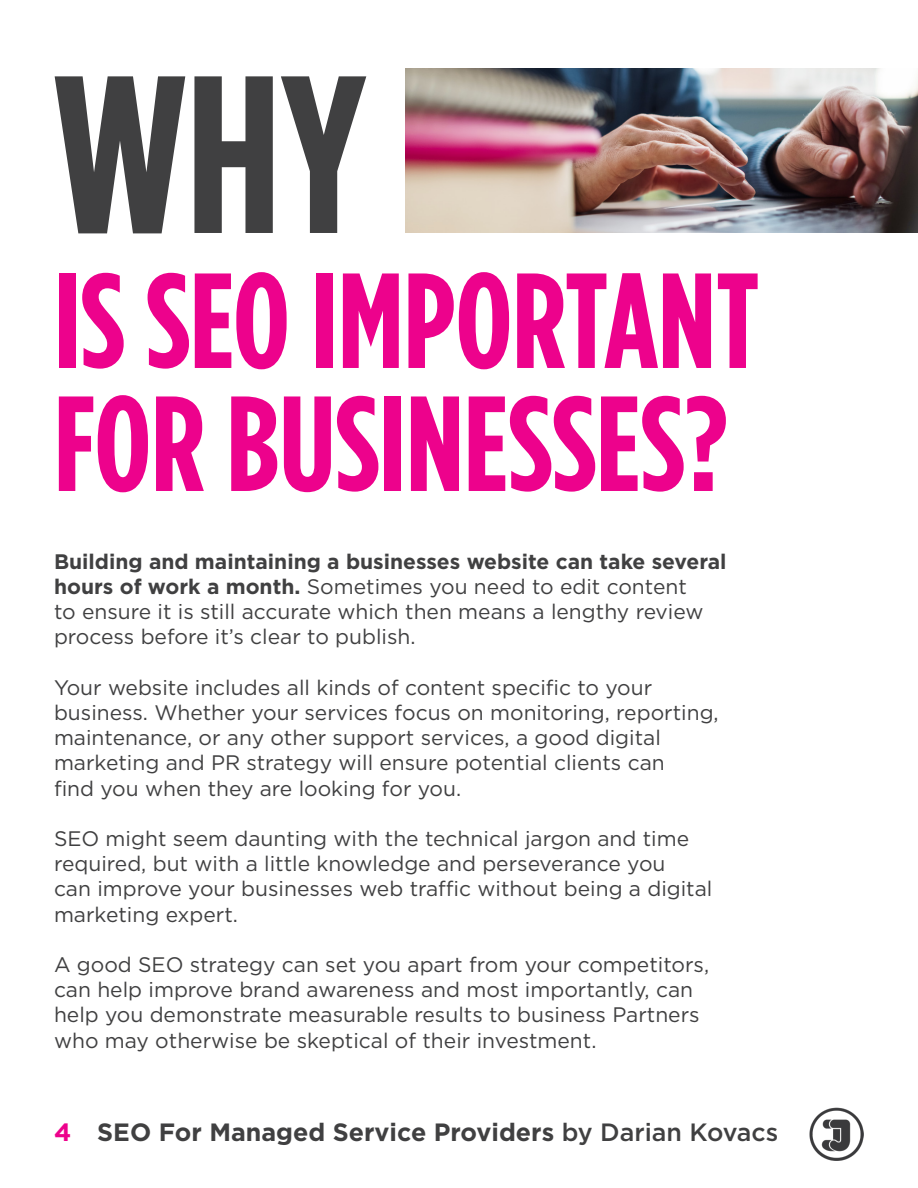
<style>
.page{position:relative;width:918px;height:1188px;background:#fff}
.page>*{position:absolute;margin:0;border:0;box-sizing:border-box;transform-origin:0 0}
.t1{font:700 223.8px "Gotham Condensed";color:#404041}
.t2{font:700 135px "Gotham Condensed";color:#ed028c}
.t3{font:700 25.05px "Gotham";color:#404041}
.t4{font:21px "Gotham";color:#404041}
.t5{font:700 21px "Gotham";color:#404041}
.s1{font-weight:700}
.s2{color:#ed028c}
.s3{font-weight:500}
</style>
<div class="page">
<img style="left:810px;top:1107px;width:54px;height:54px">
<img style="left:405px;top:68px;width:513px;height:164px">
<p class="t1" style="left:54px;top:23px;width:314px">WHY</p>
<p class="t2" style="left:54px;top:241px;width:707px">IS SEO IMPORTANT</p>
<p class="t2" style="left:54px;top:364px;width:675px">FOR BUSINESSES?</p>
<p class="t5" style="left:54px;top:547px;width:674px">Building and maintaining a businesses website can take several</p>
<p class="t4" style="left:54px;top:573px;width:634px"><span class="s1">hours of work a month.</span> Sometimes you need to edit content</p>
<p class="t4" style="left:54px;top:598px;width:651px">to ensure it is still accurate which then means a lengthy review</p>
<p class="t4" style="left:54px;top:624px;width:363px">process before it’s clear to publish.</p>
<p class="t4" style="left:54px;top:674px;width:600px">Your website includes all kinds of content specific to your</p>
<p class="t4" style="left:54px;top:699px;width:666px">business. Whether your services focus on monitoring, reporting,</p>
<p class="t4" style="left:54px;top:724px;width:608px">maintenance, or any other support services, a good digital</p>
<p class="t4" style="left:54px;top:750px;width:612px">marketing and PR strategy will ensure potential clients can</p>
<p class="t4" style="left:54px;top:775px;width:409px">find you when they are looking for you.</p>
<p class="t4" style="left:54px;top:825px;width:637px">SEO might seem daunting with the technical jargon and time</p>
<p class="t4" style="left:54px;top:850px;width:613px">required, but with a little knowledge and perseverance you</p>
<p class="t4" style="left:54px;top:876px;width:660px">can improve your businesses web traffic without being a digital</p>
<p class="t4" style="left:54px;top:901px;width:186px">marketing expert.</p>
<p class="t4" style="left:54px;top:951px;width:657px">A good SEO strategy can set you apart from your competitors,</p>
<p class="t4" style="left:54px;top:976px;width:641px">can help improve brand awareness and most importantly, can</p>
<p class="t4" style="left:54px;top:1002px;width:647px">help you demonstrate measurable results to business Partners</p>
<p class="t4" style="left:54px;top:1027px;width:544px">who may otherwise be skeptical of their investment.</p>
<p class="t3" style="left:54px;top:1115px;width:726px"><span class="s2">4</span> SEO For Managed Service Providers <span class="s3">by Darian Kovacs</span></p>
</div>
